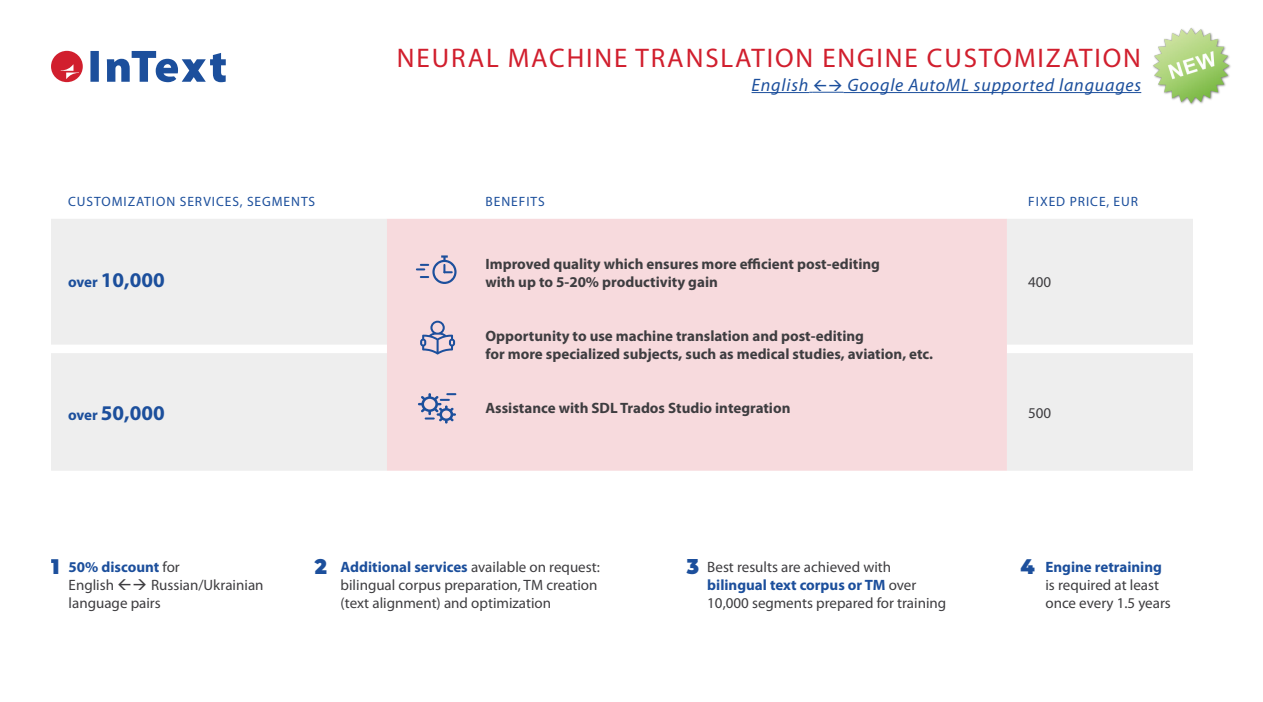
<style>
.page{position:relative;width:1263px;height:702px;background:#fff}
.page>*{position:absolute;margin:0;border:0;box-sizing:border-box;transform-origin:0 0}
.t1{font:27px "Myriad Pro";letter-spacing:.07em;color:#d11f2e}
.common_text{font:700 21px "Myriad Pro";color:#1c4f9c}
.t2{font:900 21px "Montserrat";color:#1c4f9c;scale:.95 1}
.t3{font:italic 18px "Myriad Pro";letter-spacing:.045em;color:#1c4f9c}
.common_text-2{font:15px/18px "Myriad Pro";color:#3e3d40}
.common_text-3{font:700 15px/18px "Myriad Pro";color:#3e3d40}
.common_text_bigger{font:13.5px "Myriad Pro";letter-spacing:.07em;color:#1c4f9c}
.s1{font-size:15px}
.s2{font-weight:700;color:#1c4f9c}
</style>
<div class="page">
<div style="left:51px;top:51px;width:32px;height:31px;background:#d11f2e;border-radius:50%"></div>
<svg style="left:61px;top:64px;width:18px;height:15px"></svg>
<svg style="left:90px;top:51px;width:136px;height:31px"></svg>
<div style="left:51px;top:219px;width:1142px;height:251px;background:#eee"></div>
<div style="left:387px;top:219px;width:620px;height:251px;background:#f7dadd"></div>
<svg style="left:416px;top:255px;width:41px;height:29px"></svg>
<svg style="left:420px;top:321px;width:35px;height:33px"></svg>
<svg style="left:418px;top:393px;width:38px;height:30px"></svg>
<img style="left:1153px;top:27px;width:78px;height:78px">
<hr style="left:751px;top:92px;width:58px;height:1px;background:#1c4f9c">
<hr style="left:813px;top:92px;width:30px;height:1px;background:#1c4f9c">
<hr style="left:843px;top:92px;width:298px;height:1px;background:#1c4f9c">
<svg style="left:809px;top:91px;width:17px;height:2px"></svg>
<p class="t1" style="left:397px;top:41px;width:745px">NEURAL MACHINE TRANSLATION ENGINE CUSTOMIZATION</p>
<p class="t3" style="left:751px;top:74px;width:391px">English → Google AutoML supported languages</p>
<p class="common_text_bigger" style="left:68px;top:193px;width:249px">CUSTOMIZATION SERVICES, SEGMENTS</p>
<p class="common_text_bigger" style="left:486px;top:193px;width:61px">BENEFITS</p>
<p class="common_text_bigger" style="left:1028px;top:193px;width:111px">FIXED PRICE, EUR</p>
<p class="common_text" style="left:68px;top:266px;width:98px"><span class="s1">over</span> 10,000</p>
<p class="common_text-3" style="left:485px;top:255px;width:396px">Improved quality which ensures more efficient post-editing with up to 5-20% productivity gain</p>
<p class="common_text-3" style="left:485px;top:327px;width:380px">Opportunity to use machine translation and post-editing</p>
<p class="common_text-3" style="left:485px;top:345px;width:449px">for more specialized subjects, such as medical studies, aviation, etc.</p>
<p class="common_text-2" style="left:1028px;top:273px;width:25px">400</p>
<p class="common_text-3" style="left:485px;top:399px;width:307px">Assistance with SDL Trados Studio integration</p>
<p class="common_text" style="left:68px;top:399px;width:98px"><span class="s1">over</span> 50,000</p>
<p class="common_text-2" style="left:1028px;top:403px;width:25px">500</p>
<h2 class="t2" style="left:51px;top:550px;width:10px">1</h2>
<h2 class="t2" style="left:315px;top:550px;width:14px">2</h2>
<h2 class="t2" style="left:687px;top:550px;width:14px">3</h2>
<p class="common_text-2" style="left:1045px;top:558px;width:127px"><span class="s2">Engine retraining </span>is required at least once every 1.5 years</p>
<h2 class="t2" style="left:1020px;top:550px;width:16px">4</h2>
<p class="common_text-2" style="left:69px;top:558px;width:196px"><span class="s2">50% discount</span> for<br>English → Russian/Ukrainian language pairs</p>
<p class="common_text-2" style="left:341px;top:558px;width:261px"><span class="s2">Additional services</span> available on request: bilingual corpus preparation, TM creation (text alignment) and optimization</p>
<p class="common_text-2" style="left:707px;top:558px;width:240px">Best results are achieved with <span class="s2">bilingual text corpus or TM</span> over<br>10,000 segments prepared for training</p>
</div>
